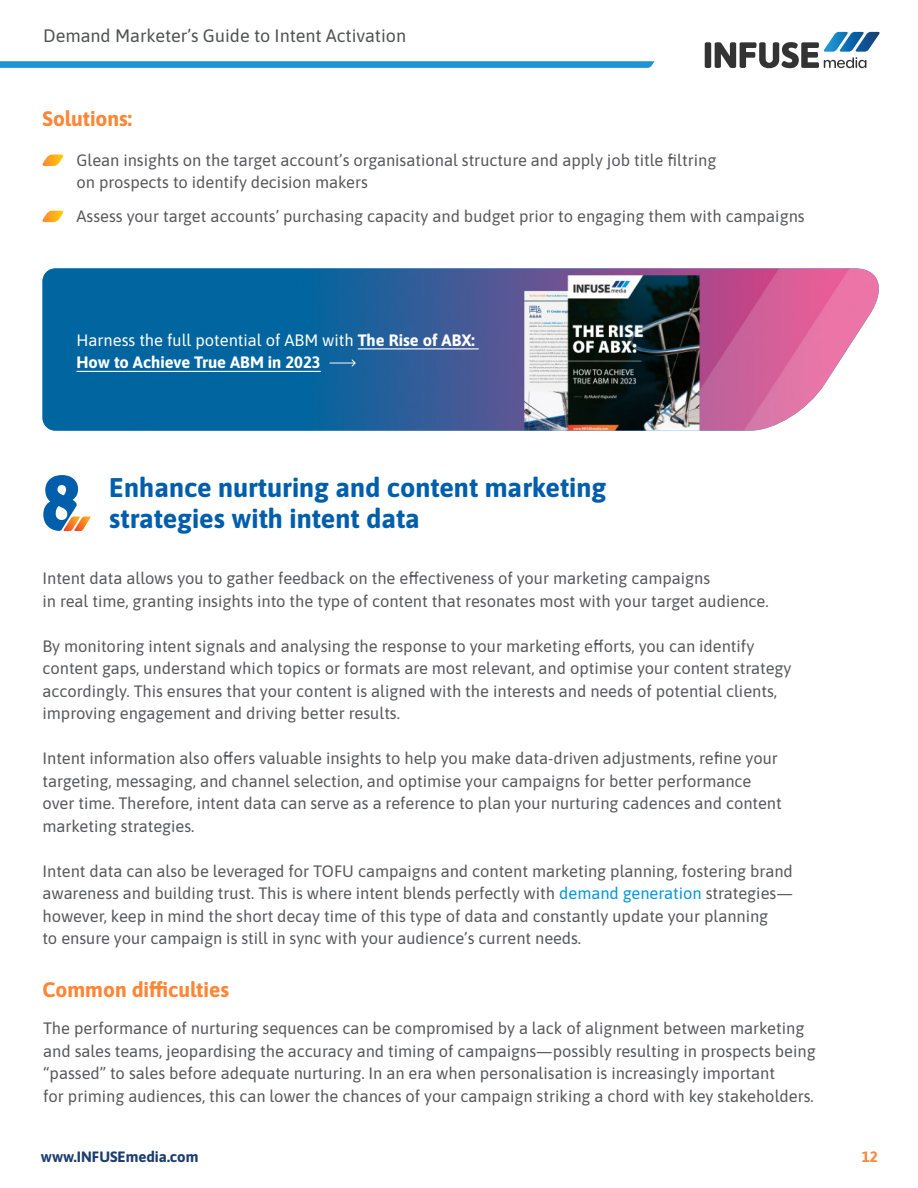
<style>
.page{position:relative;width:918px;height:1188px;background:#fff}
.page>*{position:absolute;margin:0;border:0;box-sizing:border-box;transform-origin:0 0}
.t1{font:700 27px/31.5px "Asap";color:#005eab}
.t2{font:700 21px "Asap";color:#fe8636}
.t3{font:18px "Asap";color:#4f5252}
.t4{font:16.5px/22.5px "Asap";color:#57585a}
.t5{font:700 16.5px/22.5px "Asap";color:#fff}
.t6{font:700 15px "Asap";color:#1c3d70}
.t7{font:700 15px "Asap";color:#fe8636}
.s1{font-weight:400}
.s2{color:#0096de}
</style>
<div class="page">
<svg style="left:0;top:61px;width:655px;height:7px"></svg>
<svg style="left:43px;top:475px;width:47px;height:56px"></svg>
<svg style="left:42px;top:155px;width:22px;height:11px"></svg>
<svg style="left:42px;top:211px;width:22px;height:11px"></svg>
<img style="left:43px;top:268px;width:836px;height:163px">
<hr style="left:358px;top:348px;width:121px;height:1px;background:#fff">
<hr style="left:77px;top:371px;width:244px;height:1px;background:#fff">
<svg style="left:330px;top:359px;width:26px;height:8px"></svg>
<svg style="left:705px;top:32px;width:175px;height:36px"></svg>
<p class="t3" style="left:43px;top:23px;width:364px">Demand Marketer’s Guide to Intent Activation</p>
<p class="t2" style="left:43px;top:104px;width:91px">Solutions:</p>
<p class="t4" style="left:77px;top:148px;width:641px">Glean insights on the target account’s organisational structure and apply job title filtring on prospects to identify decision makers</p>
<p class="t4" style="left:77px;top:204px;width:730px">Assess your target accounts’ purchasing capacity and budget prior to engaging them with campaigns</p>
<p class="t5" style="left:77px;top:328px;width:400px"><span class="s1">Harness the full potential of ABM with</span> The Rise of ABX:<br>How to Achieve True ABM in 2023</p>
<p class="t1" style="left:109px;top:470px;width:498px">Enhance nurturing and content marketing strategies with intent data</p>
<p class="t4" style="left:43px;top:566px;width:728px">Intent data allows you to gather feedback on the effectiveness of your marketing campaigns<br>in real time, granting insights into the type of content that resonates most with your target audience.</p>
<p class="t4" style="left:43px;top:634px;width:751px">By monitoring intent signals and analysing the response to your marketing efforts, you can identify content gaps, understand which topics or formats are most relevant, and optimise your content strategy accordingly. This ensures that your content is aligned with the interests and needs of potential clients, improving engagement and driving better results.</p>
<p class="t4" style="left:43px;top:746px;width:741px">Intent information also offers valuable insights to help you make data-driven adjustments, refine your targeting, messaging, and channel selection, and optimise your campaigns for better performance over time. Therefore, intent data can serve as a reference to plan your nurturing cadences and content marketing strategies.</p>
<p class="t4" style="left:43px;top:859px;width:752px">Intent data can also be leveraged for TOFU campaigns and content marketing planning, fostering brand awareness and building trust. This is where intent blends perfectly with <span class="s2">demand generation</span> strategies— however, keep in mind the short decay time of this type of data and constantly update your planning<br>to ensure your campaign is still in sync with your audience’s current needs.</p>
<p class="t2" style="left:43px;top:975px;width:188px">Common difficulties</p>
<p class="t4" style="left:43px;top:1016px;width:774px">The performance of nurturing sequences can be compromised by a lack of alignment between marketing and sales teams, jeopardising the accuracy and timing of campaigns—possibly resulting in prospects being “passed” to sales before adequate nurturing. In an era when personalisation is increasingly important<br>for priming audiences, this can lower the chances of your campaign striking a chord with key stakeholders.</p>
<p class="t6" style="left:41px;top:1146px;width:159px">www.INFUSEmedia.com</p>
<p class="t7" style="left:862px;top:1146px;width:18px">12</p>
</div>
